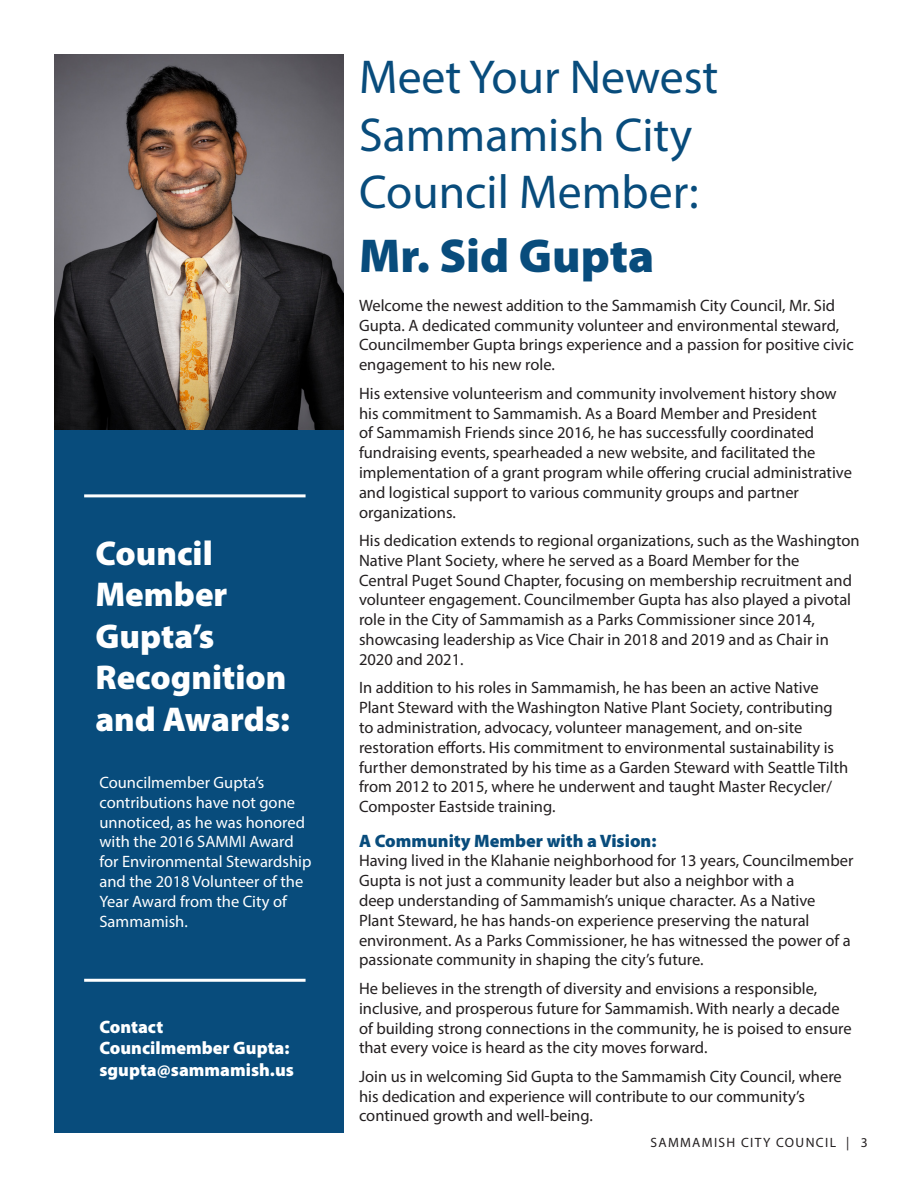
<style>
.page{position:relative;width:918px;height:1188px;background:#fff}
.page>*{position:absolute;margin:0;border:0;box-sizing:border-box;transform-origin:0 0}
.t1{font:47.7px/57.3px "Myriad Pro";color:#084c7c}
.t2{font:900 47.7px "Myriad Pro";color:#084c7c}
.t3{font:900 34.5px/41.4px "Myriad Pro";color:#fff}
.t4{font:900 18px "Myriad Pro";color:#fff}
.t5{font:900 18px "Myriad Pro";color:#084c7c}
.t6{font:16.5px/19.8px "Myriad Pro";color:#231f20}
.t7{font:16.5px/19.8px "Myriad Pro";color:#fff}
.t8{font:13.5px "Myriad Pro";letter-spacing:.1em;color:#231f20}
</style>
<div class="page">
<div style="left:54px;top:428px;width:290px;height:704px;background:#084c7c"></div>
<hr style="left:0;top:0;width:1px;height:605px;background:#084c7c">
<img style="left:54px;top:54px;width:290px;height:376px">
<hr style="left:84px;top:494px;width:222px;height:3px;background:#fff">
<hr style="left:84px;top:979px;width:222px;height:3px;background:#fff">
<p class="t3" style="left:95px;top:531px;width:196px">Council<br>Member<br>Gupta’s<br>Recognition and Awards:</p>
<p class="t7" style="left:99px;top:772px;width:214px">Councilmember Gupta’s contributions have not gone unnoticed, as he was honored with the 2016 SAMMI Award for Environmental Stewardship and the 2018 Volunteer of the<br>Year Award from the City of<br>Sammamish.</p>
<p class="t4" style="left:99px;top:1014px;width:65px">Contact</p>
<p class="t4" style="left:99px;top:1036px;width:192px">Councilmember Gupta:</p>
<p class="t4" style="left:99px;top:1058px;width:196px">sgupta@sammamish.us</p>
<p class="t1" style="left:359px;top:48px;width:361px">Meet Your Newest<br>Sammamish City<br>Council Member:</p>
<p class="t2" style="left:359px;top:224px;width:297px">Mr. Sid Gupta</p>
<p class="t6" style="left:359px;top:295px;width:496px">Welcome the newest addition to the Sammamish City Council, Mr. Sid Gupta. A dedicated community volunteer and environmental steward, Councilmember Gupta brings experience and a passion for positive civic engagement to his new role.</p>
<p class="t6" style="left:359px;top:383px;width:494px">His extensive volunteerism and community involvement history show his commitment to Sammamish. As a Board Member and President<br>of Sammamish Friends since 2016, he has successfully coordinated fundraising events, spearheaded a new website, and facilitated the implementation of a grant program while offering crucial administrative and logistical support to various community groups and partner organizations.</p>
<p class="t6" style="left:359px;top:530px;width:502px">His dedication extends to regional organizations, such as the Washington Native Plant Society, where he served as a Board Member for the<br>Central Puget Sound Chapter, focusing on membership recruitment and volunteer engagement. Councilmember Gupta has also played a pivotal role in the City of Sammamish as a Parks Commissioner since 2014, showcasing leadership as Vice Chair in 2018 and 2019 and as Chair in 2020 and 2021.</p>
<p class="t6" style="left:359px;top:678px;width:491px">In addition to his roles in Sammamish, he has been an active Native Plant Steward with the Washington Native Plant Society, contributing to administration, advocacy, volunteer management, and on-site restoration efforts. His commitment to environmental sustainability is further demonstrated by his time as a Garden Steward with Seattle Tilth from 2012 to 2015, where he underwent and taught Master Recycler/ Composter Eastside training.</p>
<p class="t5" style="left:359px;top:829px;width:299px">A Community Member with a Vision:</p>
<p class="t6" style="left:359px;top:851px;width:496px">Having lived in the Klahanie neighborhood for 13 years, Councilmember Gupta is not just a community leader but also a neighbor with a<br>deep understanding of Sammamish’s unique character. As a Native Plant Steward, he has hands-on experience preserving the natural environment. As a Parks Commissioner, he has witnessed the power of a passionate community in shaping the city’s future.</p>
<p class="t6" style="left:359px;top:978px;width:494px">He believes in the strength of diversity and envisions a responsible, inclusive, and prosperous future for Sammamish. With nearly a decade of building strong connections in the community, he is poised to ensure that every voice is heard as the city moves forward.</p>
<p class="t6" style="left:359px;top:1066px;width:484px">Join us in welcoming Sid Gupta to the Sammamish City Council, where his dedication and experience will contribute to our community’s continued growth and well-being.</p>
<p class="t8" style="left:650px;top:1134px;width:219px">SAMMAMISH CITY COUNCIL | 3</p>
</div>
